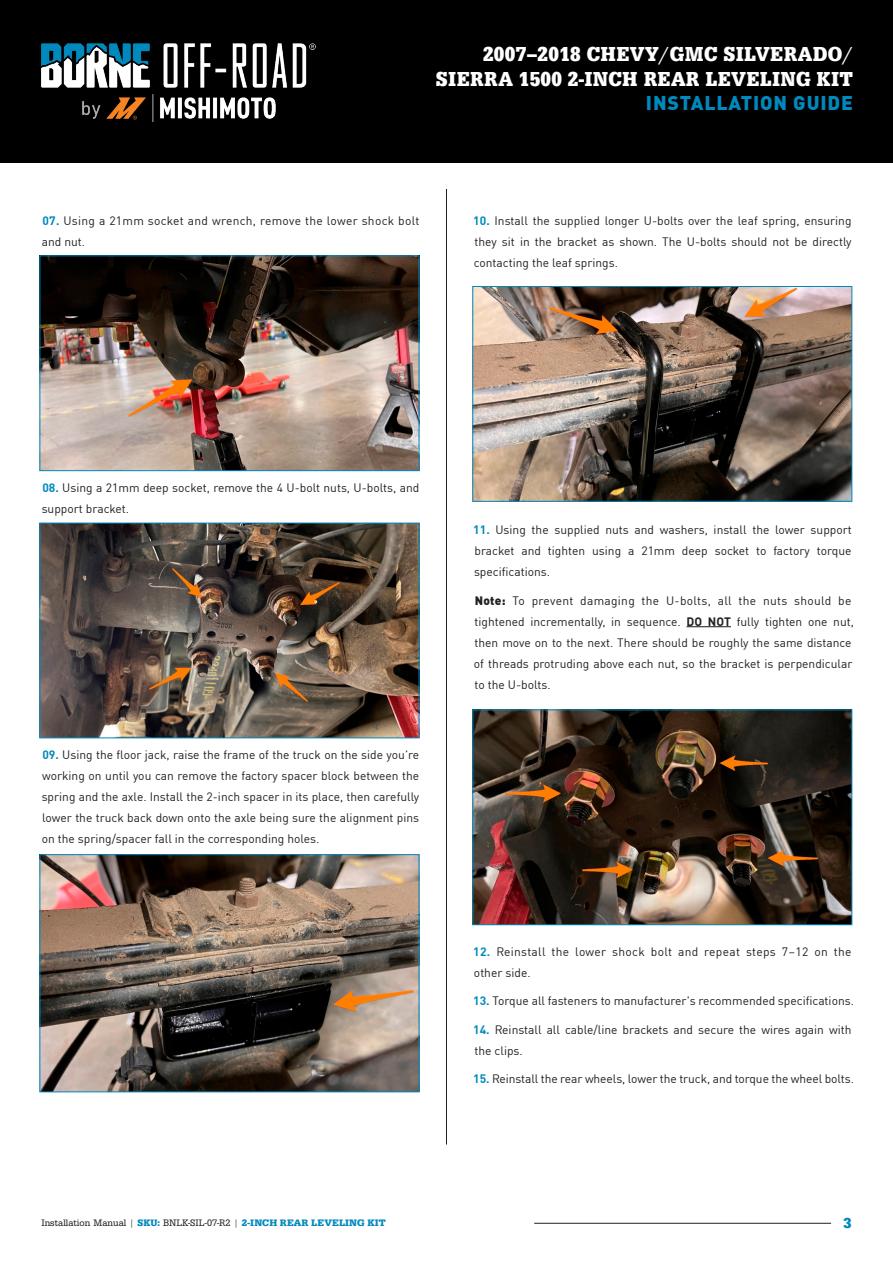
<style>
.page{position:relative;width:893px;height:1263px;background:#fff}
.page>*{position:absolute;margin:0;border:0;box-sizing:border-box;transform-origin:0 0}
.t1{font:700 21px/25.2px "Egyptienne URW Ext Nar";letter-spacing:.015em;color:#fff;text-align:right}
.t2{font:900 19.5px "DINOT";letter-spacing:.045em;color:#0089bd}
.t3{font:15px "URW Egyptienne TOT Bol Nar";color:#0089bd}
.t4{font:12px/21px "DINOT";color:#231f20}
.t5{font:12px/21px "DINOT";letter-spacing:.025em;color:#231f20}
.t6{font:9.75px "URW Egyptienne TOT Reg Nar";color:#231f20}
.s1{font-weight:400}
.s2{font-weight:700;color:#0089bd}
.s3{font-family:"URW Egyptienne TOT Bol Nar";color:#0089bd}
.s4{font-family:"Egyptienne URW";font-weight:700;color:#0089bd}
.s5{font-weight:900}
.s6{font-weight:700}
</style>
<div class="page">
<div style="left:0;top:0;width:893px;height:162px;background:#000001"></div>
<hr style="left:686px;top:626px;width:45px;height:1px;background:#231f20">
<hr style="left:446px;top:189px;width:1px;height:955px;background:#231f20">
<hr style="left:534px;top:1223px;width:297px;height:1px;background:#231f20">
<img style="left:41px;top:43px;width:275px;height:79px">
<img style="left:42px;top:258px;width:375px;height:211px">
<div style="left:40px;top:256px;width:379px;height:215px;border:1px solid #0089bd"></div>
<img style="left:42px;top:525px;width:375px;height:211px">
<div style="left:40px;top:523px;width:379px;height:215px;border:1px solid #0089bd"></div>
<img style="left:42px;top:856px;width:375px;height:234px">
<div style="left:40px;top:854px;width:379px;height:238px;border:1px solid #0089bd"></div>
<img style="left:475px;top:288px;width:375px;height:211px">
<div style="left:473px;top:286px;width:379px;height:215px;border:1px solid #0089bd"></div>
<img style="left:475px;top:712px;width:375px;height:211px">
<div style="left:473px;top:710px;width:379px;height:215px;border:1px solid #0089bd"></div>
<h1 class="t1" style="left:436px;top:42px;width:419px">2007–2018 CHEVY<span class="s1">/</span>GMC SILVERADO<span class="s1">/<br></span>SIERRA 1500 2-INCH REAR LEVELING KIT</h1>
<h2 class="t2" style="left:646px;top:87px;width:208px">INSTALLATION GUIDE</h2>
<p class="t5" style="left:42px;top:209px;width:379px"><span class="s2">07.</span> Using a 21mm socket and wrench, remove the lower shock bolt and nut.</p>
<p class="t4" style="left:473px;top:209px;width:380px;text-align:justify"><span class="s2">10.</span> Install the supplied longer U-bolts over the leaf spring, ensuring they sit in the bracket as shown. The U-bolts should not be directly contacting the leaf springs.</p>
<p class="t4" style="left:42px;top:476px;width:379px"><span class="s2">08.</span> Using a 21mm deep socket, remove the 4 U-bolt nuts, U-bolts, and support bracket.</p>
<p class="t4" style="left:42px;top:743px;width:379px;text-align:justify"><span class="s2">09.</span> Using the floor jack, raise the frame of the truck on the side you’re working on until you can remove the factory spacer block between the spring and the axle. Install the 2-inch spacer in its place, then carefully lower the truck back down onto the axle being sure the alignment pins on the spring/spacer fall in the corresponding holes.</p>
<p class="t6" style="left:41px;top:1217px;width:346px">Installation Manual | <span class="s3">SKU:</span> BNLK-SIL-07-R2 | <span class="s4">2-INCH REAR LEVELING KIT</span></p>
<p class="t4" style="left:473px;top:518px;width:380px;text-align:justify"><span class="s2">11.</span> Using the supplied nuts and washers, install the lower support bracket and tighten using a 21mm deep socket to factory torque specifications.</p>
<p class="t4" style="left:474px;top:589px;width:381px"><span class="s5">Note:</span> To prevent damaging the U-bolts, all the nuts should be tightened incrementally, in sequence. <span class="s6">DO NOT</span> fully tighten one nut, then move on to the next. There should be roughly the same distance of threads protruding above each nut, so the bracket is perpendicular to the U-bolts.</p>
<p class="t5" style="left:473px;top:940px;width:380px"><span class="s2">12.</span> Reinstall the lower shock bolt and repeat steps 7–12 on the other side.</p>
<p class="t4" style="left:473px;top:989px;width:382px"><span class="s2">13.</span> Torque all fasteners to manufacturer's recommended specifications.</p>
<p class="t4" style="left:473px;top:1018px;width:380px"><span class="s2">14.</span> Reinstall all cable/line brackets and secure the wires again with the clips.</p>
<p class="t4" style="left:473px;top:1067px;width:382px"><span class="s2">15.</span> Reinstall the rear wheels, lower the truck, and torque the wheel bolts.</p>
<p class="t3" style="left:843px;top:1214px;width:9px">3</p>
</div>
